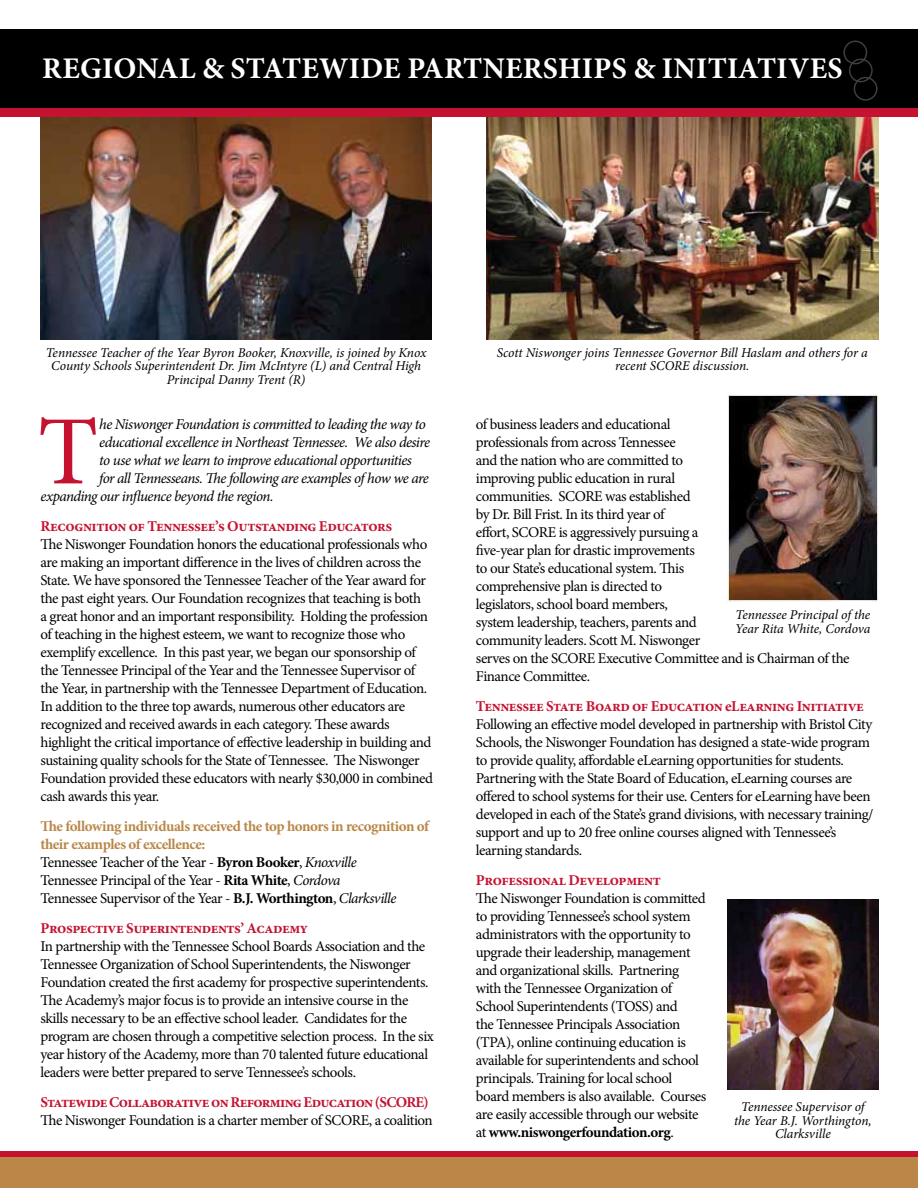
<style>
.page{position:relative;width:918px;height:1188px;background:#fff}
.page>*{position:absolute;margin:0;border:0;box-sizing:border-box;transform-origin:0 0}
.t1{font:98.1px "Minion Pro";color:#c41230}
.t2{font:700 30px "Minion Pro";letter-spacing:.01em;color:#fff}
.t3{font:15px/18px "Minion Pro";letter-spacing:-.035em;color:#000}
.t4{font:italic 15px "Minion Pro";letter-spacing:-.04em;color:#000}
.t5{font:700 15px "Minion Pro";letter-spacing:-.03em;color:#c41230}
.t6{font:700 15px "Minion Pro";letter-spacing:-.05em;color:#c41230}
.t7{font:italic 13.5px/13.5px "Minion Pro";letter-spacing:-.01em;color:#000;text-align:center}
.s1{font-weight:700;color:#ba8748}
.s2{font-weight:700}
.s3{font-style:italic}
</style>
<div class="page">
<img style="left:40px;top:117px;width:392px;height:223px">
<img style="left:487px;top:117px;width:391px;height:222px">
<svg style="left:0;top:1151px;width:918px;height:7px;background:#c22233"></svg>
<div style="left:0;top:1158px;width:918px;height:30px;background:#ba8748"></div>
<img style="left:728px;top:394px;width:150px;height:208px">
<img style="left:728px;top:899px;width:150px;height:191px">
<div style="left:0;top:104px;width:918px;height:13px;background:#c41230"></div>
<div style="left:0;top:29px;width:918px;height:79px;background:#000"></div>
<div style="left:843px;top:41px;width:24px;height:23px;border:1px solid #414042;border-radius:50%"></div>
<div style="left:854px;top:77px;width:23px;height:24px;border:1px solid #414042;border-radius:50%"></div>
<div style="left:849px;top:59px;width:24px;height:23px;border:1px solid #414042;border-radius:50%"></div>
<h2 class="t2" style="left:42px;top:48px;width:225px">REGIONAL &amp; STATEW</h2>
<h2 class="t2" style="left:349px;top:48px;width:495px">IDE PARTNERSHIPS &amp; INITIATIVES</h2>
<p class="t7" style="left:46px;top:346px;width:382px">Tennessee Teacher of the Year Byron Booker, Knoxville, is joined by Knox<br>County Schools Superintendent Dr. Jim McIntyre (L) and Central High<br>Principal Danny Trent (R)</p>
<h1 class="t1" style="left:38px;top:386px;width:62px">T</h1>
<p class="t4" style="left:99px;top:414px;width:328px">he Niswonger Foundation is committed to leading the way to</p>
<p class="t4" style="left:99px;top:432px;width:332px">educational excellence in Northeast Tennessee. We also desire</p>
<p class="t4" style="left:99px;top:450px;width:314px">to use what we learn to improve educational opportunities</p>
<p class="t4" style="left:99px;top:468px;width:331px">for all Tennesseans. The following are examples of how we are</p>
<p class="t4" style="left:41px;top:486px;width:235px">expanding our influence beyond the region.</p>
<p class="t5" style="left:41px;top:516px;width:353px">Recognition of Tennessee’s Outstanding Educators</p>
<p class="t3" style="left:41px;top:536px;width:394px">The Niswonger Foundation honors the educational professionals who are making an important difference in the lives of children across the State. We have sponsored the Tennessee Teacher of the Year award for the past eight years. Our Foundation recognizes that teaching is both<br>a great honor and an important responsibility. Holding the profession of teaching in the highest esteem, we want to recognize those who exemplify excellence. In this past year, we began our sponsorship of the Tennessee Principal of the Year and the Tennessee Supervisor of the Year, in partnership with the Tennessee Department of Education.<br>In addition to the three top awards, numerous other educators are recognized and received awards in each category. These awards highlight the critical importance of effective leadership in building and sustaining quality schools for the State of Tennessee. The Niswonger Foundation provided these educators with nearly $30,000 in combined cash awards this year.</p>
<p class="t3" style="left:41px;top:818px;width:391px"><span class="s1">The following individuals received the top honors in recognition of their examples of excellence:<br></span>Tennessee Teacher of the Year - <span class="s2">Byron Booker</span>, <span class="s3">Knoxville<br></span>Tennessee Principal of the Year - <span class="s2">Rita White</span>, <span class="s3">Cordova<br></span>Tennessee Supervisor of the Year - <span class="s2">B.J. Worthington</span>, <span class="s3">Clarksville</span></p>
<p class="t5" style="left:41px;top:918px;width:269px">Prospective Superintendents’ Academy</p>
<p class="t3" style="left:41px;top:938px;width:395px">In partnership with the Tennessee School Boards Association and the Tennessee Organization of School Superintendents, the Niswonger Foundation created the first academy for prospective superintendents.<br>The Academy’s major focus is to provide an intensive course in the skills necessary to be an effective school leader. Candidates for the program are chosen through a competitive selection process. In the six year history of the Academy, more than 70 talented future educational leaders were better prepared to serve Tennessee’s schools.</p>
<p class="t6" style="left:41px;top:1092px;width:390px">Statewide Collaborative on Reforming Education (SCORE)</p>
<p class="t3" style="left:41px;top:1112px;width:394px">The Niswonger Foundation is a charter member of SCORE, a coalition</p>
<p class="t7" style="left:497px;top:346px;width:373px">Scott Niswonger joins Tennessee Governor Bill Haslam and others for a recent SCORE discussion.</p>
<p class="t3" style="left:476px;top:416px;width:375px">of business leaders and educational<br>professionals from across Tennessee<br>and the nation who are committed to<br>improving public education in rural<br>communities. SCORE was established<br>by Dr. Bill Frist. In its third year of<br>effort, SCORE is aggressively pursuing a<br>five-year plan for drastic improvements<br>to our State’s educational system. This<br>comprehensive plan is directed to<br>legislators, school board members,<br>system leadership, teachers, parents and<br>community leaders. Scott M. Niswonger<br>serves on the SCORE Executive Committee and is Chairman of the Finance Committee.</p>
<p class="t5" style="left:476px;top:696px;width:390px">Tennessee State Board of Education eLearning Initiative</p>
<p class="t3" style="left:476px;top:716px;width:399px">Following an effective model developed in partnership with Bristol City Schools, the Niswonger Foundation has designed a state-wide program to provide quality, affordable eLearning opportunities for students.<br>Partnering with the State Board of Education, eLearning courses are offered to school systems for their use. Centers for eLearning have been developed in each of the State’s grand divisions, with necessary training/ support and up to 20 free online courses aligned with Tennessee’s learning standards.</p>
<p class="t5" style="left:476px;top:870px;width:187px">Professional Development</p>
<p class="t3" style="left:476px;top:890px;width:232px">The Niswonger Foundation is committed to providing Tennessee’s school system administrators with the opportunity to upgrade their leadership, management and organizational skills. Partnering with the Tennessee Organization of School Superintendents (TOSS) and<br>the Tennessee Principals Association (TPA), online continuing education is available for superintendents and school principals. Training for local school board members is also available. Courses are easily accessible through our website at <span class="s2">www.niswongerfoundation.org</span>.</p>
<p class="t7" style="left:735px;top:608px;width:137px;text-align:left">Tennessee Principal of the<br>Year Rita White, Cordova</p>
<p class="t7" style="left:734px;top:1100px;width:139px">Tennessee Supervisor of the Year B.J. Worthington,<br>Clarksville</p>
</div>
